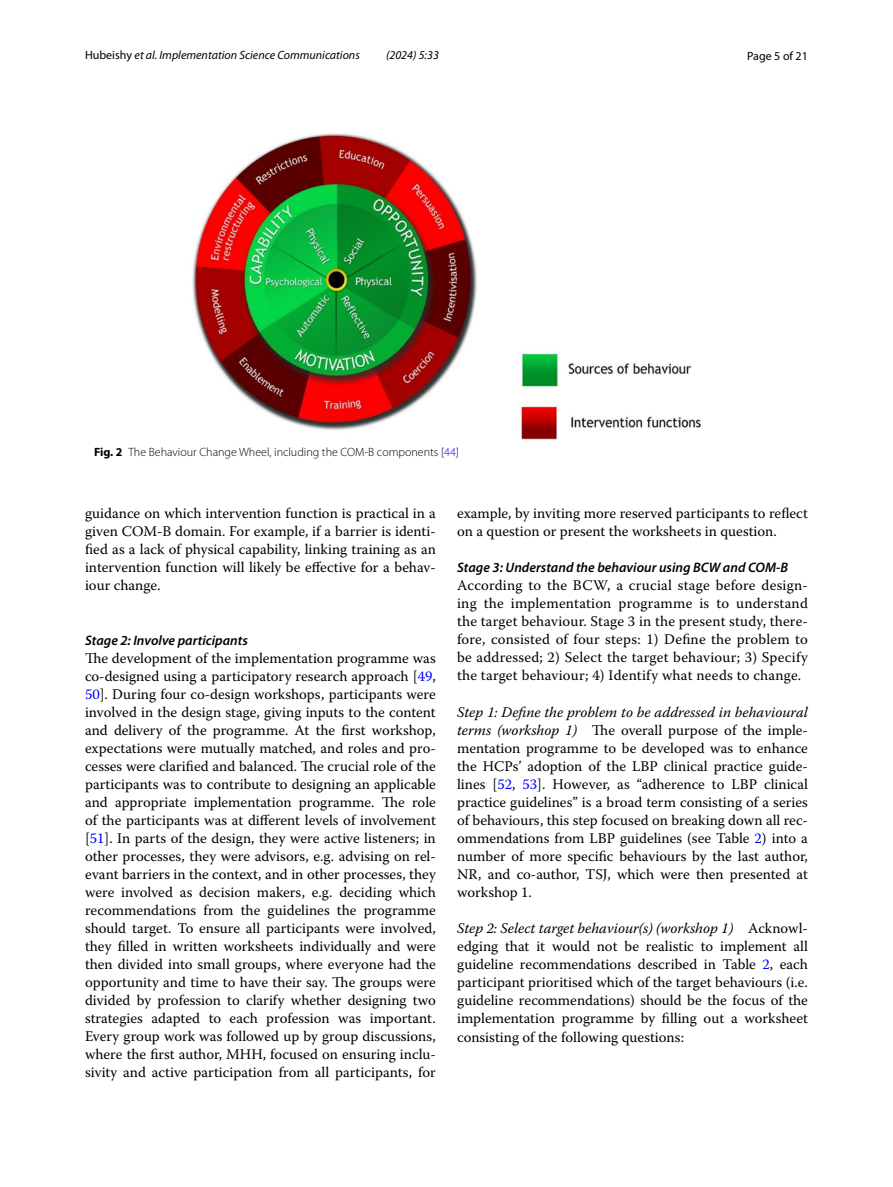
<style>
.page{position:relative;width:893px;height:1187px;background:#fff}
.page>*{position:absolute;margin:0;border:0;box-sizing:border-box;transform-origin:0 0}
.t1{font:14.7px/18px "Warnock Pro";color:#000;text-align:justify}
.t2{font:italic 600 13.8px "Myriad Pro";color:#000}
.t3{font:300 12px "Myriad Pro";color:#000}
.t4{font:italic 12px "Myriad Pro";color:#000}
.t5{font:12px "Myriad Pro";color:#000}
.s1{font-style:normal}
.s2{font-weight:700}
.s3{color:#00f}
.s4{font-style:italic}
</style>
<div class="page">
<img style="left:192px;top:133px;width:509px;height:307px">
<p class="t4" style="left:85px;top:48px;width:276px"><span class="s1">Hubeishy</span> et al. Implementation Science Communications</p>
<p class="t4" style="left:386px;top:48px;width:54px">(2024) 5:33</p>
<p class="t5" style="left:747px;top:48px;width:62px">Page 5 of 21</p>
<p class="t3" style="left:94px;top:445px;width:367px"><span class="s2">Fig. 2</span> The Behaviour Change Wheel, including the COM-B components [<span class="s3">44</span>]</p>
<p class="t1" style="left:85px;top:503px;width:352px">guidance on which intervention function is practical in a given COM-B domain. For example, if a barrier is identi&shy;fied as a lack of physical capability, linking training as an intervention function will likely be effective for a behav&shy;iour change.</p>
<p class="t2" style="left:85px;top:631px;width:164px">Stage 2: Involve participants</p>
<p class="t1" style="left:85px;top:648px;width:352px">The development of the implementation programme was co-designed using a participatory research approach [<span class="s3">49</span>, <span class="s3">50</span>]. During four co-design workshops, participants were involved in the design stage, giving inputs to the content and delivery of the programme. At the first workshop, expectations were mutually matched, and roles and pro&shy;cesses were clarified and balanced. The crucial role of the participants was to contribute to designing an applicable and appropriate implementation programme. The role of the participants was at different levels of involvement [<span class="s3">51</span>]. In parts of the design, they were active listeners; in other processes, they were advisors, e.g. advising on rel&shy;evant barriers in the context, and in other processes, they were involved as decision makers, e.g. deciding which recommendations from the guidelines the programme should target. To ensure all participants were involved, they filled in written worksheets individually and were then divided into small groups, where everyone had the opportunity and time to have their say. The groups were divided by profession to clarify whether designing two strategies adapted to each profession was important.<br>Every group work was followed up by group discussions, where the first author, MHH, focused on ensuring inclu&shy;sivity and active participation from all participants, for</p>
<p class="t1" style="left:457px;top:503px;width:352px">example, by inviting more reserved participants to reflect on a question or present the worksheets in question.</p>
<p class="t2" style="left:457px;top:558px;width:333px">Stage 3: Understand the behaviour using BCW and COM‑B</p>
<p class="t1" style="left:457px;top:575px;width:352px">According to the BCW, a crucial stage before design&shy;ing the implementation programme is to understand the target behaviour. Stage 3 in the present study, there&shy;fore, consisted of four steps: 1) Define the problem to be addressed; 2) Select the target behaviour; 3) Specify the target behaviour; 4) Identify what needs to change.</p>
<p class="t1" style="left:457px;top:702px;width:352px"><span class="s4">Step 1: Define the problem to be addressed in behavioural terms (workshop 1)</span> The overall purpose of the imple&shy;mentation programme to be developed was to enhance the HCPs’ adoption of the LBP clinical practice guide&shy;lines [<span class="s3">52</span>, <span class="s3">53</span>]. However, as “adherence to LBP clinical practice guidelines” is a broad term consisting of a series of behaviours, this step focused on breaking down all rec&shy;ommendations from LBP guidelines (see Table <span class="s3">2</span>) into a number of more specific behaviours by the last author, NR, and co-author, TSJ, which were then presented at workshop 1.</p>
<p class="t1" style="left:457px;top:919px;width:352px"><span class="s4">Step 2: Select target behaviour(s) (workshop 1)</span> Acknowl&shy;edging that it would not be realistic to implement all guideline recommendations described in Table <span class="s3">2</span>, each participant prioritised which of the target behaviours (i.e. guideline recommendations) should be the focus of the implementation programme by filling out a worksheet consisting of the following questions:</p>
</div>
